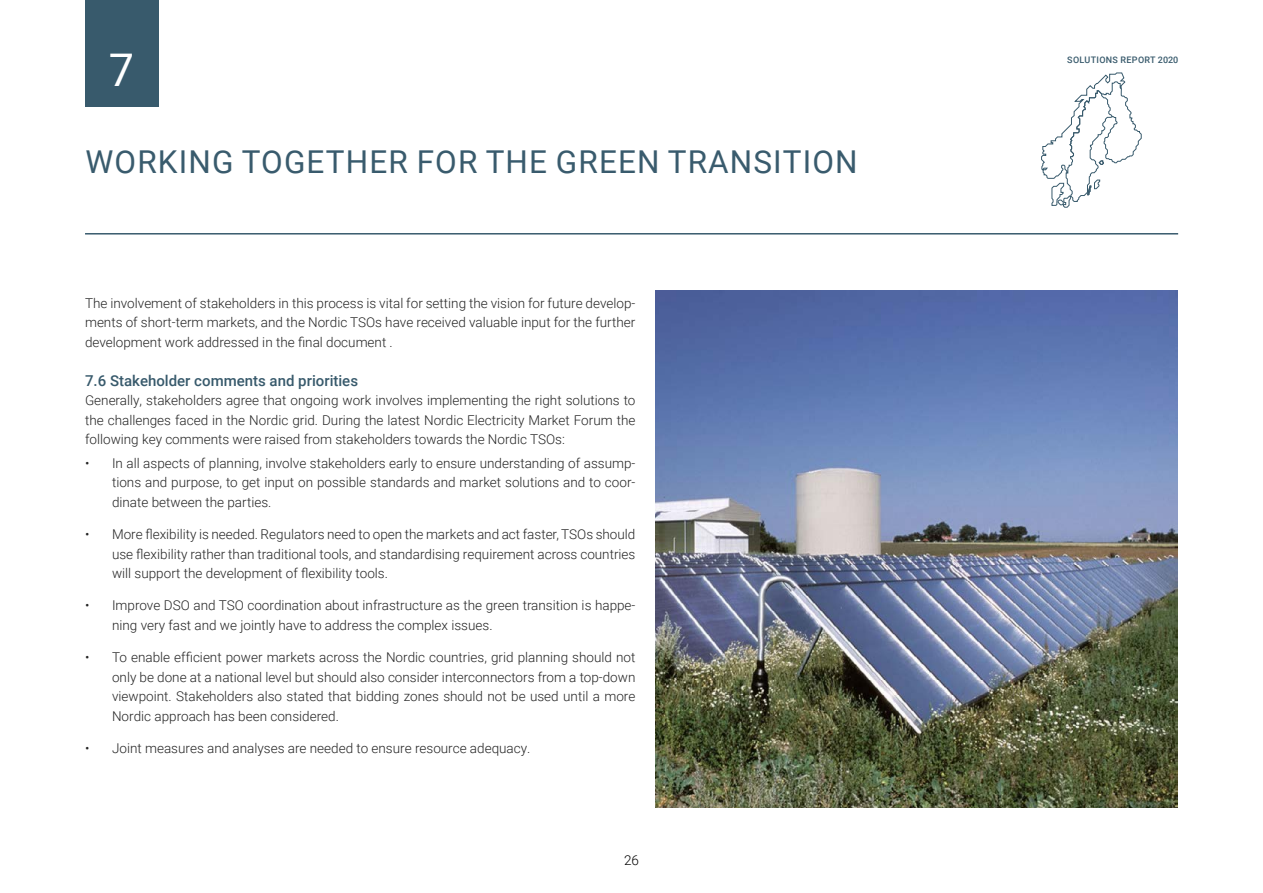
<style>
.page{position:relative;width:1263px;height:893px;background:#fff}
.page>*{position:absolute;margin:0;border:0;box-sizing:border-box;transform-origin:0 0}
.t1{font:45px "Roboto";color:#fff}
.t2{font:31.5px "Roboto";letter-spacing:.035em;color:#395b6d}
.t3{font:500 15px "Roboto";color:#385a6c}
.t4{font:300 13.5px/19.5px "Roboto";color:#242424;text-align:justify}
.t5{font:300 13.5px "Roboto";color:#000}
.t6{font:500 9px "Roboto";letter-spacing:.035em;color:#385a6c}
</style>
<div class="page">
<hr style="left:85px;top:233px;width:1093px;height:2px;background:#395b6d">
<svg style="left:1041px;top:73px;width:100px;height:134px"></svg>
<div style="left:85px;top:0;width:74px;height:106px;background:#385a6c"></div>
<img style="left:655px;top:291px;width:523px;height:517px">
<h1 class="t1" style="left:109px;top:39px;width:27px">7</h1>
<h2 class="t2" style="left:86px;top:140px;width:774px">WORKING TOGETHER FOR THE GREEN TRANSITION</h2>
<p class="t4" style="left:85px;top:292px;width:552px">The involvement of stakeholders in this process is vital for setting the vision for future develop&shy;ments of short-term markets, and the Nordic TSOs have received valuable input for the further development work addressed in the final document .</p>
<p class="t3" style="left:85px;top:370px;width:275px">7.6 Stakeholder comments and priorities</p>
<p class="t4" style="left:85px;top:390px;width:552px">Generally, stakeholders agree that ongoing work involves implementing the right solutions to the challenges faced in the Nordic grid. During the latest Nordic Electricity Market Forum the following key comments were raised from stakeholders towards the Nordic TSOs:</p>
<p class="t4" style="left:112px;top:453px;width:525px;text-indent:-27px">• In all aspects of planning, involve stakeholders early to ensure understanding of assump&shy;tions and purpose, to get input on possible standards and market solutions and to coor&shy;dinate between the parties.</p>
<p class="t4" style="left:112px;top:524px;width:525px;text-indent:-27px">• More flexibility is needed. Regulators need to open the markets and act faster, TSOs should use flexibility rather than traditional tools, and standardising requirement across countries will support the development of flexibility tools.</p>
<p class="t4" style="left:112px;top:595px;width:525px;text-indent:-27px">• Improve DSO and TSO coordination about infrastructure as the green transition is happe&shy;ning very fast and we jointly have to address the complex issues.</p>
<p class="t4" style="left:112px;top:647px;width:525px;text-indent:-27px">• To enable efficient power markets across the Nordic countries, grid planning should not only be done at a national level but should also consider interconnectors from a top-down viewpoint. Stakeholders also stated that bidding zones should not be used until a more Nordic approach has been considered.</p>
<p class="t4" style="left:85px;top:738px;width:447px">• Joint measures and analyses are needed to ensure resource adequacy.</p>
<p class="t5" style="left:624px;top:850px;width:16px">26</p>
<p class="t6" style="left:1067px;top:53px;width:113px">SOLUTIONS REPORT 2020</p>
</div>
